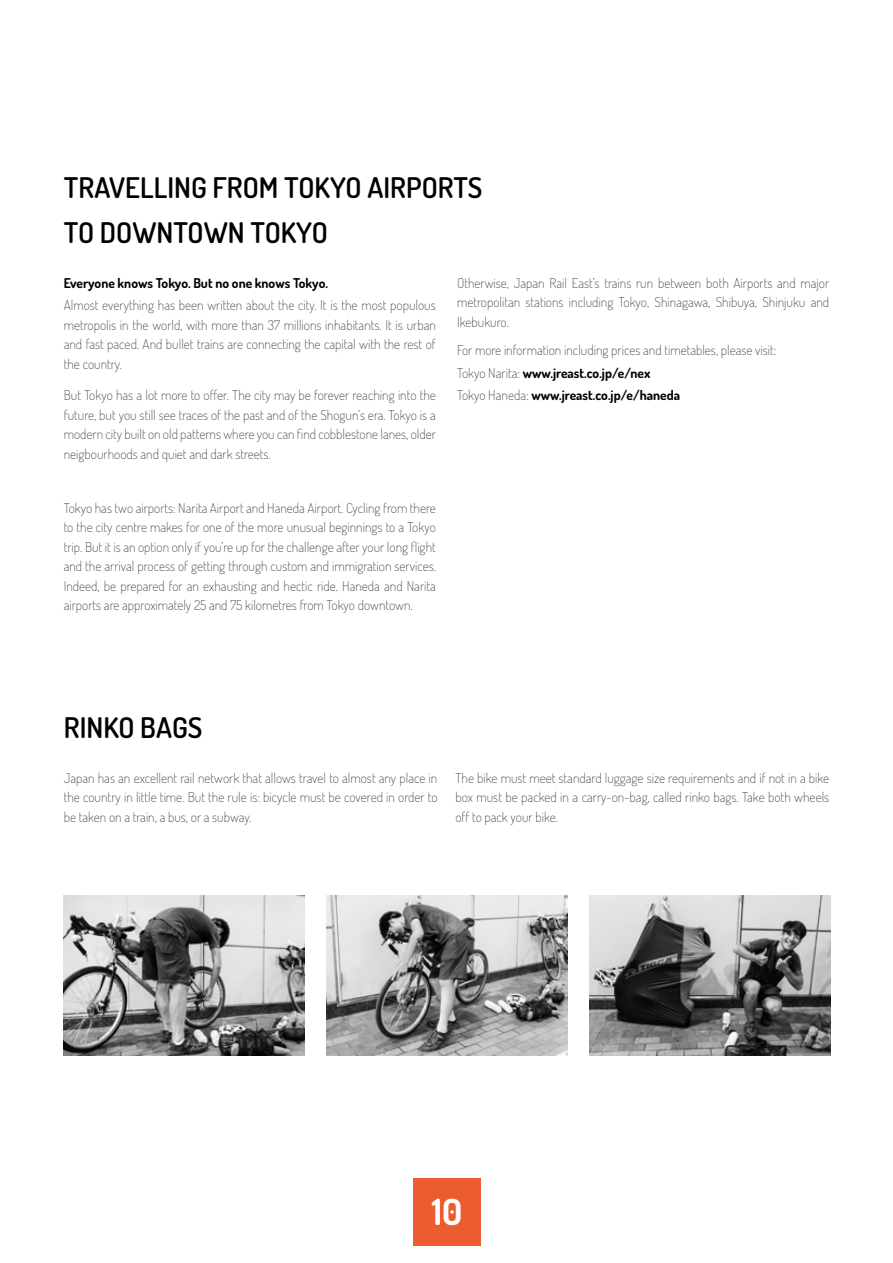
<style>
.page{position:relative;width:893px;height:1263px;background:#fff}
.page>*{position:absolute;margin:0;border:0;box-sizing:border-box;transform-origin:0 0}
.t1{font:700 36px "Dosis";color:#fff}
.t2{font:600 28.5px/45px "Dosis";color:#000}
.t3{font:200 13.5px/19.5px "Dosis";color:#3c3c3b;text-align:justify}
.t4{font:700 13.5px "Dosis";color:#000}
.s1{font-weight:700;color:#000}
</style>
<div class="page">
<div style="left:413px;top:1178px;width:68px;height:67px;background:#eb5c2e"></div>
<img style="left:64px;top:895px;width:241px;height:161px">
<img style="left:589px;top:895px;width:241px;height:161px">
<img style="left:327px;top:895px;width:240px;height:161px">
<h2 class="t2" style="left:64px;top:164px;width:420px">TRAVELLING FROM TOKYO AIRPORTS<br>TO DOWNTOWN TOKYO</h2>
<p class="t4" style="left:64px;top:274px;width:266px">Everyone knows Tokyo. But no one knows Tokyo.</p>
<p class="t3" style="left:64px;top:295px;width:374px">Almost everything has been written about the city. It is the most populous metropolis in the world, with more than 37 millions inhabitants. It is urban and fast paced. And bullet trains are connecting the capital with the rest of the country.</p>
<p class="t3" style="left:64px;top:385px;width:374px">But Tokyo has a lot more to offer. The city may be forever reaching into the future, but you still see traces of the past and of the Shogun’s era. Tokyo is a modern city built on old patterns where you can find cobblestone lanes, older neigbourhoods and quiet and dark streets.</p>
<p class="t3" style="left:457px;top:272px;width:374px">Otherwise, Japan Rail East’s trains run between both Airports and major metropolitan stations including Tokyo, Shinagawa, Shibuya, Shinjuku and Ikebukuro.</p>
<p class="t3" style="left:457px;top:338px;width:321px;line-height:22.5px;text-align:left">For more information including prices and timetables, please visit:<br>Tokyo Narita: <span class="s1">www.jreast.co.jp/e/nex<br></span>Tokyo Haneda: <span class="s1">www.jreast.co.jp/e/haneda</span></p>
<p class="t3" style="left:64px;top:497px;width:374px">Tokyo has two airports: Narita Airport and Haneda Airport. Cycling from there to the city centre makes for one of the more unusual beginnings to a Tokyo trip. But it is an option only if you’re up for the challenge after your long flight and the arrival process of getting through custom and immigration services.<br>Indeed, be prepared for an exhausting and hectic ride. Haneda and Narita airports are approximately 25 and 75 kilometres from Tokyo downtown.</p>
<h2 class="t2" style="left:64px;top:704px;width:140px">RINKO BAGS</h2>
<p class="t3" style="left:64px;top:767px;width:375px">Japan has an excellent rail network that allows travel to almost any place in the country in little time. But the rule is: bicycle must be covered in order to be taken on a train, a bus, or a subway.</p>
<p class="t3" style="left:455px;top:767px;width:375px">The bike must meet standard luggage size requirements and if not in a bike box must be packed in a carry-on-bag, called rinko bags. Take both wheels off to pack your bike.</p>
<h1 class="t1" style="left:432px;top:1188px;width:32px">10</h1>
</div>
